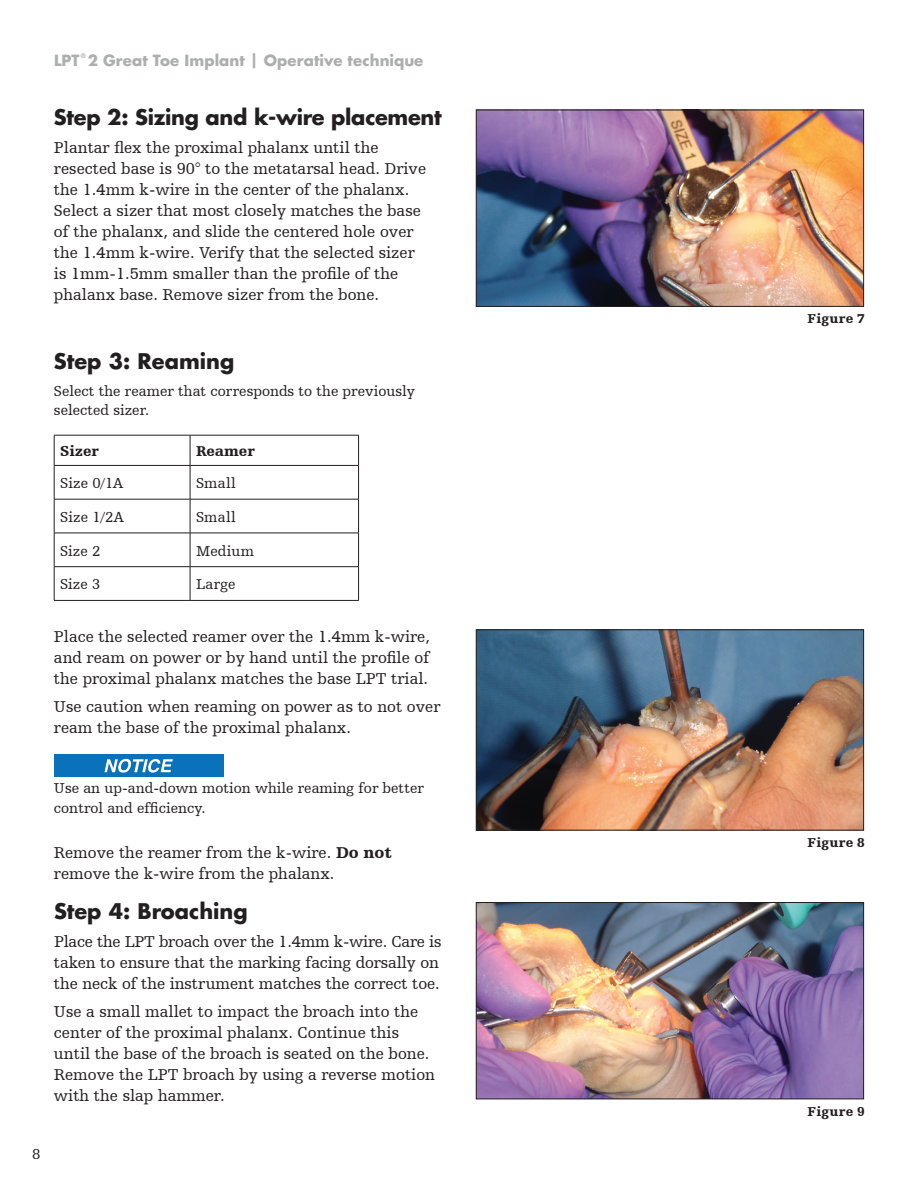
<style>
.page{position:relative;width:918px;height:1188px;background:#fff}
.page>*{position:absolute;margin:0;border:0;box-sizing:border-box;transform-origin:0 0}
.t1{font:700 21px "Futura For Stryker";letter-spacing:-.015em;color:#231f20}
.t2{font:16.5px/21px "Humanist Slabserif 712 BT";color:#231f20}
.t3{font:15px/19.5px "Humanist Slabserif 712 BT";color:#231f20}
.t4{font:700 15px "Futura For Stryker";letter-spacing:.005em;color:#abafae}
.t5{font:900 15px "Humanist Slabserif 712 BT";color:#231f20}
.t6{font:900 13.5px "Humanist Slabserif 712 BT";letter-spacing:.025em;color:#231f20}
.t7{font:700 6.15px "Futura For Stryker";color:#abafae}
.s1{font-weight:900}
</style>
<div class="page">
<img style="left:478px;top:112px;width:384px;height:193px">
<div style="left:476px;top:110px;width:388px;height:197px;border:1px solid #231f20"></div>
<hr style="left:54px;top:435px;width:1px;height:30px;background:#231f20">
<hr style="left:54px;top:466px;width:1px;height:33px;background:#231f20">
<hr style="left:54px;top:499px;width:1px;height:34px;background:#231f20">
<hr style="left:54px;top:533px;width:1px;height:33px;background:#231f20">
<hr style="left:54px;top:567px;width:1px;height:33px;background:#231f20">
<hr style="left:54px;top:435px;width:136px;height:1px;background:#231f20">
<hr style="left:190px;top:435px;width:169px;height:1px;background:#231f20">
<hr style="left:54px;top:465px;width:136px;height:1px;background:#231f20">
<hr style="left:190px;top:465px;width:169px;height:1px;background:#231f20">
<hr style="left:190px;top:435px;width:1px;height:30px;background:#231f20">
<hr style="left:358px;top:435px;width:1px;height:30px;background:#231f20">
<hr style="left:190px;top:466px;width:1px;height:33px;background:#231f20">
<hr style="left:358px;top:466px;width:1px;height:33px;background:#231f20">
<hr style="left:190px;top:499px;width:1px;height:34px;background:#231f20">
<hr style="left:358px;top:499px;width:1px;height:34px;background:#231f20">
<hr style="left:190px;top:533px;width:1px;height:33px;background:#231f20">
<hr style="left:358px;top:533px;width:1px;height:33px;background:#231f20">
<hr style="left:190px;top:567px;width:1px;height:33px;background:#231f20">
<hr style="left:358px;top:567px;width:1px;height:33px;background:#231f20">
<hr style="left:54px;top:499px;width:136px;height:1px;background:#231f20">
<hr style="left:190px;top:499px;width:169px;height:1px;background:#231f20">
<hr style="left:54px;top:533px;width:136px;height:1px;background:#231f20">
<hr style="left:190px;top:533px;width:169px;height:1px;background:#231f20">
<hr style="left:54px;top:566px;width:136px;height:1px;background:#231f20">
<hr style="left:190px;top:566px;width:169px;height:1px;background:#231f20">
<hr style="left:54px;top:600px;width:136px;height:1px;background:#231f20">
<hr style="left:190px;top:600px;width:169px;height:1px;background:#231f20">
<img style="left:478px;top:631px;width:384px;height:198px">
<div style="left:476px;top:629px;width:388px;height:202px;border:1px solid #231f20"></div>
<div style="left:54px;top:755px;width:169px;height:22px;background:#0a72ba"></div>
<svg style="left:105px;top:759px;width:68px;height:14px"></svg>
<img style="left:478px;top:904px;width:384px;height:193px">
<div style="left:476px;top:902px;width:388px;height:197px;border:1px solid #231f20"></div>
<p class="t4" style="left:54px;top:51px;width:27px">LPT</p>
<p class="t7" style="left:81px;top:52px;width:6px">®</p>
<p class="t4" style="left:88px;top:51px;width:337px">2 Great Toe Implant | Operative technique</p>
<p class="t1" style="left:54px;top:103px;width:389px">Step 2: Sizing and k-wire placement</p>
<p class="t2" style="left:54px;top:137px;width:374px">Plantar flex the proximal phalanx until the resected base is 90° to the metatarsal head. Drive the 1.4mm k-wire in the center of the phalanx.<br>Select a sizer that most closely matches the base of the phalanx, and slide the centered hole over the 1.4mm k-wire. Verify that the selected sizer is 1mm-1.5mm smaller than the profile of the phalanx base. Remove sizer from the bone.</p>
<p class="t1" style="left:54px;top:347px;width:182px">Step 3: Reaming</p>
<p class="t3" style="left:54px;top:381px;width:363px">Select the reamer that corresponds to the previously selected sizer.</p>
<p class="t5" style="left:60px;top:442px;width:40px">Sizer</p>
<p class="t5" style="left:196px;top:442px;width:60px">Reamer</p>
<p class="t3" style="left:60px;top:473px;width:65px">Size 0/1A</p>
<p class="t3" style="left:196px;top:473px;width:41px">Small</p>
<p class="t3" style="left:60px;top:507px;width:65px">Size 1/2A</p>
<p class="t3" style="left:196px;top:507px;width:41px">Small</p>
<p class="t3" style="left:60px;top:541px;width:42px">Size 2</p>
<p class="t3" style="left:196px;top:541px;width:60px">Medium</p>
<p class="t3" style="left:60px;top:574px;width:42px">Size 3</p>
<p class="t3" style="left:196px;top:574px;width:41px">Large</p>
<p class="t2" style="left:54px;top:626px;width:378px;text-align:justify">Place the selected reamer over the 1.4mm k-wire, and ream on power or by hand until the profile of the proximal phalanx matches the base LPT trial.</p>
<p class="t2" style="left:54px;top:696px;width:388px">Use caution when reaming on power as to not over ream the base of the proximal phalanx.</p>
<p class="t3" style="left:54px;top:778px;width:371px">Use an up-and-down motion while reaming for better control and efficiency.</p>
<p class="t2" style="left:54px;top:842px;width:339px">Remove the reamer from the k-wire. <span class="s1">Do not </span>remove the k-wire from the phalanx.</p>
<p class="t1" style="left:54px;top:898px;width:195px">Step 4: Broaching</p>
<p class="t2" style="left:54px;top:931px;width:389px">Place the LPT broach over the 1.4mm k-wire. Care is taken to ensure that the marking facing dorsally on the neck of the instrument matches the correct toe.</p>
<p class="t2" style="left:54px;top:1001px;width:383px">Use a small mallet to impact the broach into the center of the proximal phalanx. Continue this until the base of the broach is seated on the bone.<br>Remove the LPT broach by using a reverse motion with the slap hammer.</p>
<p class="t3" style="left:32px;top:1144px;width:10px">8</p>
<p class="t6" style="left:808px;top:310px;width:59px">Figure 7</p>
<p class="t6" style="left:808px;top:834px;width:59px">Figure 8</p>
<p class="t6" style="left:808px;top:1103px;width:59px">Figure 9</p>
</div>
